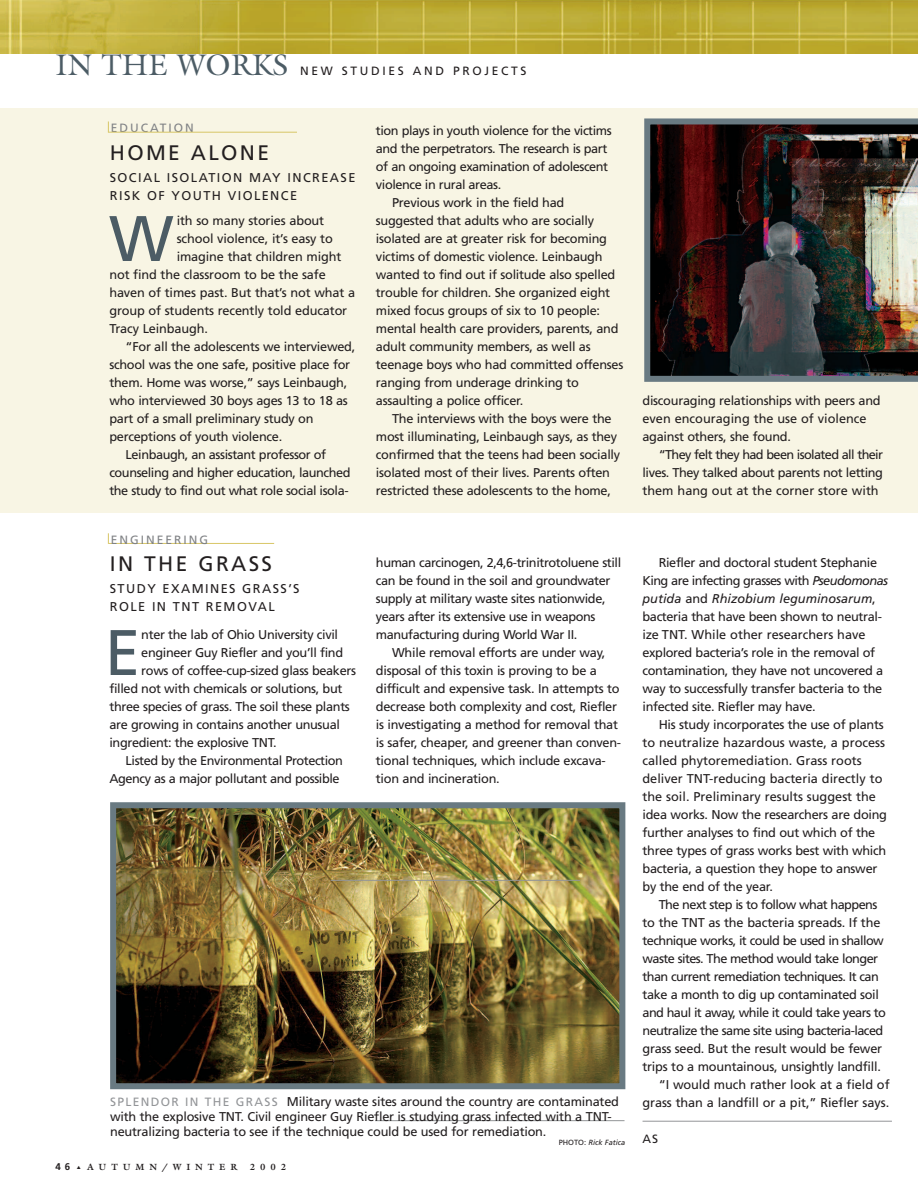
<style>
.page{position:relative;width:918px;height:1188px;background:#fff}
.page>*{position:absolute;margin:0;border:0;box-sizing:border-box;transform-origin:0 0}
.t1{font:64.35px "Frutiger";color:#4c5c65}
.t2{font:30px "Galliard";color:#4c5c65}
.t3{font:21px "Frutiger";letter-spacing:.11em;color:#231f20}
.t4{font:12.75px/18px "Frutiger";letter-spacing:-.02em;color:#231f20}
.t5{font:12.75px "Frutiger";letter-spacing:-.045em;color:#231f20}
.t6{font:12.75px/18px "Frutiger";letter-spacing:.11em;color:#231f20}
.t7{font:12px "Frutiger";letter-spacing:.22em;color:#231f20}
.t8{font:12px "Frutiger";letter-spacing:.165em;color:#808285}
.t9{font:700 9px "Galliard";letter-spacing:.54em;color:#231f20}
.t10{font:italic 7.5px "Frutiger";color:#231f20}
.s1{font-size:12px;color:#939598}
.s2{font-style:normal}
.s3{font-family:"Frutiger";font-size:9.75px}
.s4{font-style:italic}
</style>
<div class="page">
<img style="left:0;top:0;width:918px;height:54px">
<div style="left:0;top:108px;width:918px;height:405px;background:#f8f5e4"></div>
<hr style="left:108px;top:132px;width:189px;height:1px;background:#d8c666">
<svg style="left:108px;top:121px;width:1px;height:12px"></svg>
<hr style="left:108px;top:543px;width:166px;height:1px;background:#d8c666">
<img style="left:644px;top:118px;width:274px;height:264px">
<hr style="left:375px;top:1120px;width:250px;height:1px;background:#939598">
<img style="left:117px;top:809px;width:501px;height:273px">
<div style="left:110px;top:802px;width:515px;height:287px;border:6px solid #697a82"></div>
<hr style="left:331px;top:880px;width:249px;height:1px;background:#939598">
<hr style="left:643px;top:1121px;width:249px;height:1px;background:#939598">
<h2 class="t2" style="left:56px;top:47px;width:234px">IN THE WORKS</h2>
<p class="t7" style="left:300px;top:66px;width:228px">NEW STUDIES AND PROJECTS</p>
<p class="t8" style="left:111px;top:123px;width:85px">EDUCATION</p>
<h3 class="t3" style="left:110px;top:144px;width:161px">HOME ALONE</h3>
<p class="t6" style="left:110px;top:170px;width:247px">SOCIAL ISOLATION MAY INCREASE<br>RISK OF YOUTH VIOLENCE</p>
<h1 class="t1" style="left:109px;top:213px;width:66px">W</h1>
<p class="t4" style="left:177px;top:213px;width:149px">ith so many stories about</p>
<p class="t4" style="left:177px;top:231px;width:158px">school violence, it’s easy to</p>
<p class="t4" style="left:177px;top:249px;width:166px">imagine that children might</p>
<p class="t4" style="left:109px;top:267px;width:218px">not find the classroom to be the safe</p>
<p class="t4" style="left:109px;top:285px;width:247px">haven of times past. But that’s not what a</p>
<p class="t4" style="left:109px;top:303px;width:239px">group of students recently told educator</p>
<p class="t4" style="left:109px;top:321px;width:100px">Tracy Leinbaugh.</p>
<p class="t4" style="left:126px;top:339px;width:231px">“For all the adolescents we interviewed,</p>
<p class="t4" style="left:109px;top:357px;width:242px">school was the one safe, positive place for</p>
<p class="t4" style="left:109px;top:375px;width:239px">them. Home was worse,” says Leinbaugh,</p>
<p class="t4" style="left:109px;top:393px;width:240px">who interviewed 30 boys ages 13 to 18 as</p>
<p class="t4" style="left:109px;top:411px;width:206px">part of a small preliminary study on</p>
<p class="t4" style="left:109px;top:429px;width:174px">perceptions of youth violence.</p>
<p class="t4" style="left:126px;top:447px;width:202px">Leinbaugh, an assistant professor of</p>
<p class="t4" style="left:109px;top:465px;width:243px">counseling and higher education, launched</p>
<p class="t4" style="left:109px;top:483px;width:241px">the study to find out what role social isola-</p>
<p class="t8" style="left:111px;top:535px;width:99px">ENGINEERING</p>
<h3 class="t3" style="left:110px;top:555px;width:164px">IN THE GRASS</h3>
<p class="t6" style="left:110px;top:581px;width:191px">STUDY EXAMINES GRASS’S<br>ROLE IN TNT REMOVAL</p>
<h1 class="t1" style="left:105px;top:627px;width:37px">E</h1>
<p class="t4" style="left:141px;top:627px;width:198px">nter the lab of Ohio University civil</p>
<p class="t4" style="left:141px;top:645px;width:203px">engineer Guy Riefler and you’ll find</p>
<p class="t4" style="left:141px;top:663px;width:216px">rows of coffee-cup-sized glass beakers</p>
<p class="t4" style="left:109px;top:681px;width:234px">filled not with chemicals or solutions, but</p>
<p class="t4" style="left:109px;top:699px;width:242px">three species of grass. The soil these plants</p>
<p class="t4" style="left:109px;top:717px;width:232px">are growing in contains another unusual</p>
<p class="t4" style="left:109px;top:735px;width:169px">ingredient: the explosive TNT.</p>
<p class="t4" style="left:126px;top:753px;width:219px">Listed by the Environmental Protection</p>
<p class="t4" style="left:109px;top:771px;width:232px">Agency as a major pollutant and possible</p>
<p class="t4" style="left:376px;top:123px;width:237px">tion plays in youth violence for the victims</p>
<p class="t4" style="left:376px;top:141px;width:233px">and the perpetrators. The research is part</p>
<p class="t4" style="left:376px;top:159px;width:234px">of an ongoing examination of adolescent</p>
<p class="t4" style="left:376px;top:177px;width:127px">violence in rural areas.</p>
<p class="t4" style="left:392px;top:195px;width:174px">Previous work in the field had</p>
<p class="t4" style="left:376px;top:213px;width:220px">suggested that adults who are socially</p>
<p class="t4" style="left:376px;top:231px;width:233px">isolated are at greater risk for becoming</p>
<p class="t4" style="left:376px;top:249px;width:228px">victims of domestic violence. Leinbaugh</p>
<p class="t4" style="left:376px;top:267px;width:241px">wanted to find out if solitude also spelled</p>
<p class="t4" style="left:376px;top:285px;width:236px">trouble for children. She organized eight</p>
<p class="t4" style="left:376px;top:303px;width:226px">mixed focus groups of six to 10 people:</p>
<p class="t4" style="left:376px;top:321px;width:244px">mental health care providers, parents, and</p>
<p class="t4" style="left:376px;top:339px;width:216px">adult community members, as well as</p>
<p class="t4" style="left:376px;top:357px;width:249px">teenage boys who had committed offenses</p>
<p class="t4" style="left:376px;top:375px;width:204px">ranging from underage drinking to</p>
<p class="t4" style="left:376px;top:393px;width:149px">assaulting a police officer.</p>
<p class="t4" style="left:392px;top:411px;width:221px">The interviews with the boys were the</p>
<p class="t4" style="left:376px;top:429px;width:243px">most illuminating, Leinbaugh says, as they</p>
<p class="t4" style="left:376px;top:447px;width:246px">confirmed that the teens had been socially</p>
<p class="t4" style="left:376px;top:465px;width:236px">isolated most of their lives. Parents often</p>
<p class="t4" style="left:376px;top:483px;width:237px">restricted these adolescents to the home,</p>
<p class="t4" style="left:376px;top:555px;width:247px">human carcinogen, 2,4,6-trinitrotoluene still can be found in the soil and groundwater supply at military waste sites nationwide, years after its extensive use in weapons manufacturing during World War II.</p>
<p class="t4" style="left:376px;top:645px;width:247px;text-indent:16px">While removal efforts are under way, disposal of this toxin is proving to be a difficult and expensive task. In attempts to decrease both complexity and cost, Riefler is investigating a method for removal that is safer, cheaper, and greener than conven&shy;tional techniques, which include excava&shy;tion and incineration.</p>
<p class="t4" style="left:110px;top:1095px;width:510px;line-height:15px"><span class="s1">SPLENDOR IN THE GRASS</span> Military waste sites around the country are contaminated with the explosive TNT. Civil engineer Guy Riefler is studying grass infected with a TNT&shy;neutralizing bacteria to see if the technique could be used for remediation.</p>
<p class="t10" style="left:559px;top:1140px;width:68px"><span class="s2">PHOTO:</span> Rick Fatica</p>
<p class="t9" style="left:56px;top:1161px;width:183px"><span class="s3">46</span> ▲ AUTUMN/WINTER</p>
<p class="t9" style="left:250px;top:1161px;width:38px">2002</p>
<p class="t4" style="left:642px;top:393px;width:240px">discouraging relationships with peers and even encouraging the use of violence against others, she found.</p>
<p class="t4" style="left:642px;top:447px;width:242px;text-align:justify;text-indent:16px">“They felt they had been isolated all their lives. They talked about parents not letting them hang out at the corner store with</p>
<p class="t4" style="left:643px;top:555px;width:247px;text-indent:16px">Riefler and doctoral student Stephanie King are infecting grasses with <span class="s4">Pseudomonas putida</span> and <span class="s4">Rhizobium leguminosarum</span>, bacteria that have been shown to neutral&shy;ize TNT. While other researchers have explored bacteria’s role in the removal of contamination, they have not uncovered a way to successfully transfer bacteria to the infected site. Riefler may have.</p>
<p class="t4" style="left:643px;top:717px;width:246px;text-indent:16px">His study incorporates the use of plants to neutralize hazardous waste, a process called phytoremediation. Grass roots deliver TNT-reducing bacteria directly to the soil. Preliminary results suggest the idea works. Now the researchers are doing further analyses to find out which of the three types of grass works best with which bacteria, a question they hope to answer by the end of the year.</p>
<p class="t5" style="left:659px;top:899px;width:220px">The next step is to follow what happens</p>
<p class="t4" style="left:643px;top:915px;width:240px">to the TNT as the bacteria spreads. If the</p>
<p class="t5" style="left:643px;top:935px;width:243px">technique works, it could be used in shallow</p>
<p class="t5" style="left:643px;top:953px;width:237px">waste sites. The method would take longer</p>
<p class="t5" style="left:643px;top:971px;width:238px">than current remediation techniques. It can</p>
<p class="t4" style="left:643px;top:987px;width:238px">take a month to dig up contaminated soil</p>
<p class="t5" style="left:643px;top:1007px;width:245px">and haul it away, while it could take years to</p>
<p class="t5" style="left:643px;top:1025px;width:242px">neutralize the same site using bacteria-laced</p>
<p class="t4" style="left:643px;top:1041px;width:241px">grass seed. But the result would be fewer</p>
<p class="t4" style="left:643px;top:1059px;width:240px">trips to a mountainous, unsightly landfill.</p>
<p class="t4" style="left:659px;top:1077px;width:232px">“I would much rather look at a field of</p>
<p class="t4" style="left:643px;top:1095px;width:248px">grass than a landfill or a pit,” Riefler says.</p>
<p class="t7" style="left:643px;top:1134px;width:17px">AS</p>
</div>
